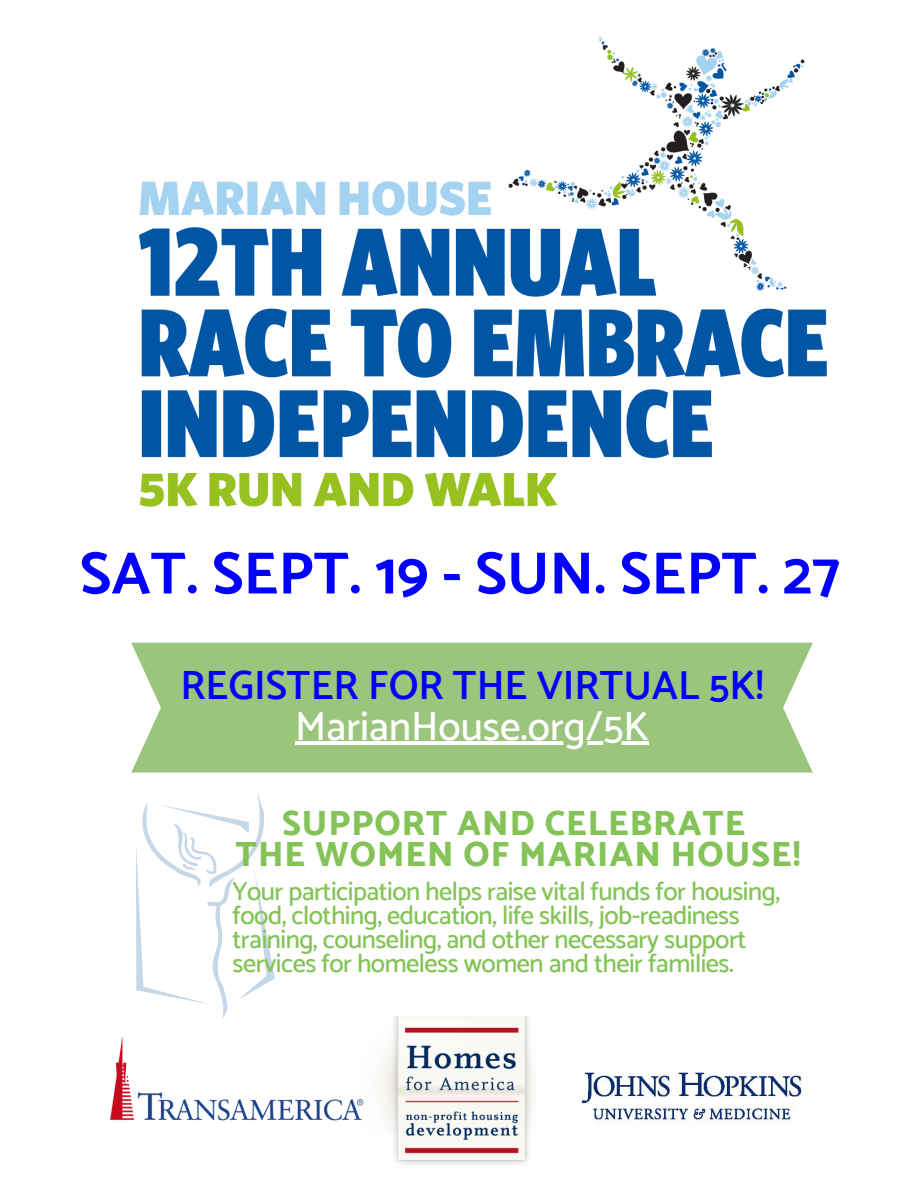
<style>
.page{position:relative;width:918px;height:1188px;background:#fff}
.page>*{position:absolute;margin:0;border:0;box-sizing:border-box;transform-origin:0 0}
.t1{font:700 59.85px "Catamaran";color:#0300ff}
.t2{font:600 40.8px "Catamaran";color:#0300ff}
.t3{font:500 40.8px "Catamaran";color:#fff}
.t4{font:800 34.95px/30.6px "Catamaran";letter-spacing:.03em;color:#84c357;text-align:center}
.t5{font:500 26.25px/24.2px "Catamaran";letter-spacing:-.02em;color:#84c357}
</style>
<div class="page">
<img style="left:136px;top:793px;width:139px;height:225px">
<div style="left:131px;top:643px;width:682px;height:130px;background:#9bc57d"></div>
<img style="left:139px;top:37px;width:687px;height:470px">
<img style="left:109px;top:1036px;width:242px;height:85px">
<img style="left:351px;top:1017px;width:182px;height:147px">
<img style="left:581px;top:1071px;width:221px;height:54px">
<hr style="left:295px;top:742px;width:354px;height:3px;background:#fff">
<h1 class="t1" style="left:80px;top:538px;width:762px">SAT. SEPT. 19 - SUN. SEPT. 27</h1>
<h2 class="t2" style="left:180px;top:661px;width:585px">REGISTER FOR THE VIRTUAL 5K!</h2>
<h2 class="t3" style="left:295px;top:702px;width:355px">MarianHouse.org/5K</h2>
<h3 class="t4" style="left:236px;top:808px;width:566px">SUPPORT AND CELEBRATE<br>THE WOMEN OF MARIAN HOUSE!</h3>
<p class="t5" style="left:233px;top:879px;width:549px">Your participation helps raise vital funds for housing, food, clothing, education, life skills, job-readiness training, counseling, and other necessary support services for homeless women and their families.</p>
</div>
